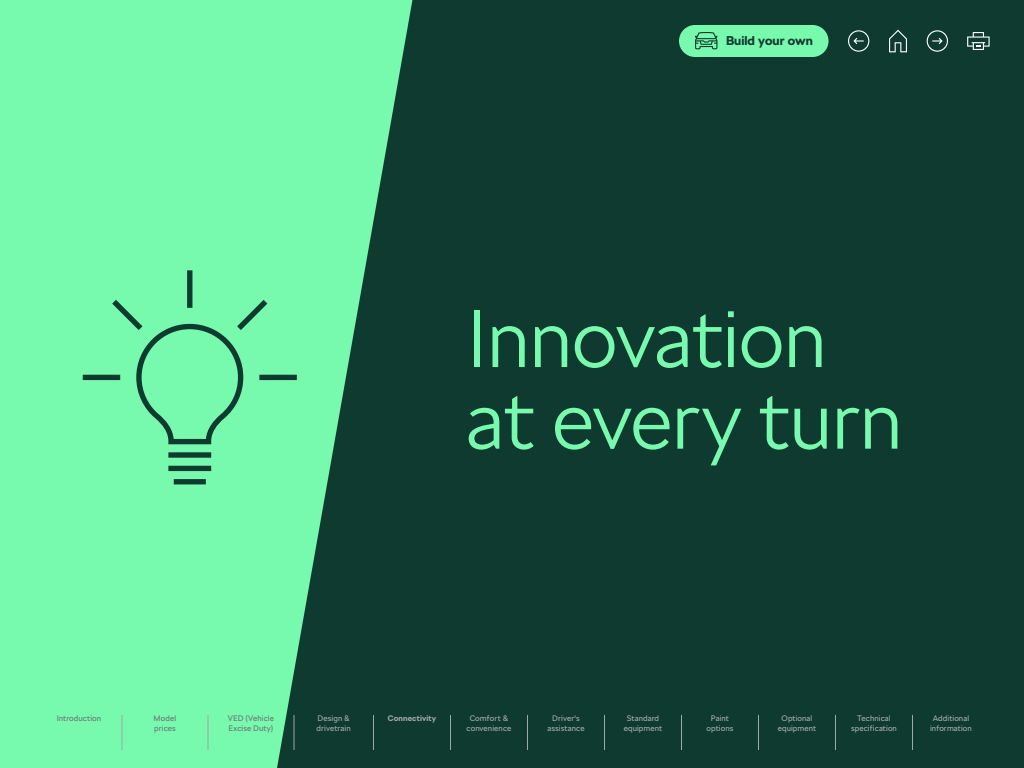
<style>
.page{position:relative;width:1024px;height:768px;background:#0e3a2f}
.page>*{position:absolute;margin:0;border:0;box-sizing:border-box;transform-origin:0 0}
.t1{font:300 80.5px/81.6px "SKODA Next";color:#78faae}
.t2{font:700 12.7px "SKODA Next";color:#0e3a2f}
.t3{font:8px/10px "SKODA Next";letter-spacing:.01em;color:#a0a7a8;text-align:center}
.t4{font:8px/10px "SKODA Next";letter-spacing:.01em;color:#6f797a}
.t5{font:700 8px "SKODA Next";letter-spacing:.015em;color:#a0a7a8}
</style>
<div class="page">
<svg style="left:0;top:0;width:412px;height:768px;fill:#78faae"></svg>
<div style="left:679px;top:25px;width:150px;height:32px;background:#78faae;border-radius:16px"></div>
<svg style="left:695px;top:32px;width:23px;height:17px"></svg>
<svg style="left:889px;top:30px;width:18px;height:22px"></svg>
<svg style="left:967px;top:32px;width:23px;height:18px"></svg>
<svg style="left:848px;top:30px;width:21px;height:22px"></svg>
<svg style="left:927px;top:30px;width:21px;height:22px"></svg>
<svg style="left:83px;top:270px;width:214px;height:214px;fill:#78faae"></svg>
<hr style="left:122px;top:715px;width:1px;height:35px;background:#a0a7a8">
<hr style="left:208px;top:715px;width:1px;height:35px;background:#a0a7a8">
<hr style="left:294px;top:715px;width:1px;height:35px;background:#a0a7a8">
<hr style="left:373px;top:715px;width:1px;height:35px;background:#a0a7a8">
<hr style="left:450px;top:715px;width:1px;height:35px;background:#a0a7a8">
<hr style="left:527px;top:715px;width:1px;height:35px;background:#a0a7a8">
<hr style="left:604px;top:715px;width:1px;height:35px;background:#a0a7a8">
<hr style="left:681px;top:715px;width:1px;height:35px;background:#a0a7a8">
<hr style="left:758px;top:715px;width:1px;height:35px;background:#a0a7a8">
<hr style="left:835px;top:715px;width:1px;height:35px;background:#a0a7a8">
<hr style="left:912px;top:715px;width:1px;height:35px;background:#a0a7a8">
<h2 class="t2" style="left:726px;top:33px;width:89px">Build your own</h2>
<h1 class="t1" style="left:466px;top:299px;width:437px">Innovation at every turn</h1>
<p class="t4" style="left:57px;top:713px;width:46px">Introduction</p>
<p class="t4" style="left:154px;top:713px;width:24px">Model prices</p>
<p class="t4" style="left:228px;top:713px;width:48px">VED (Vehicle<br>Excise Duty)</p>
<p class="t3" style="left:317px;top:713px;width:36px;text-align:left">Design &amp; drivetrain</p>
<p class="t5" style="left:388px;top:713px;width:50px">Connectivity</p>
<p class="t3" style="left:467px;top:713px;width:46px">Comfort &amp; convenience</p>
<p class="t3" style="left:547px;top:713px;width:39px">Driver's assistance</p>
<p class="t3" style="left:624px;top:713px;width:40px">Standard equipment</p>
<p class="t3" style="left:707px;top:713px;width:28px">Paint options</p>
<p class="t3" style="left:778px;top:713px;width:40px">Optional equipment</p>
<p class="t3" style="left:851px;top:713px;width:47px">Technical specification</p>
<p class="t3" style="left:930px;top:713px;width:43px">Additional information</p>
</div>
